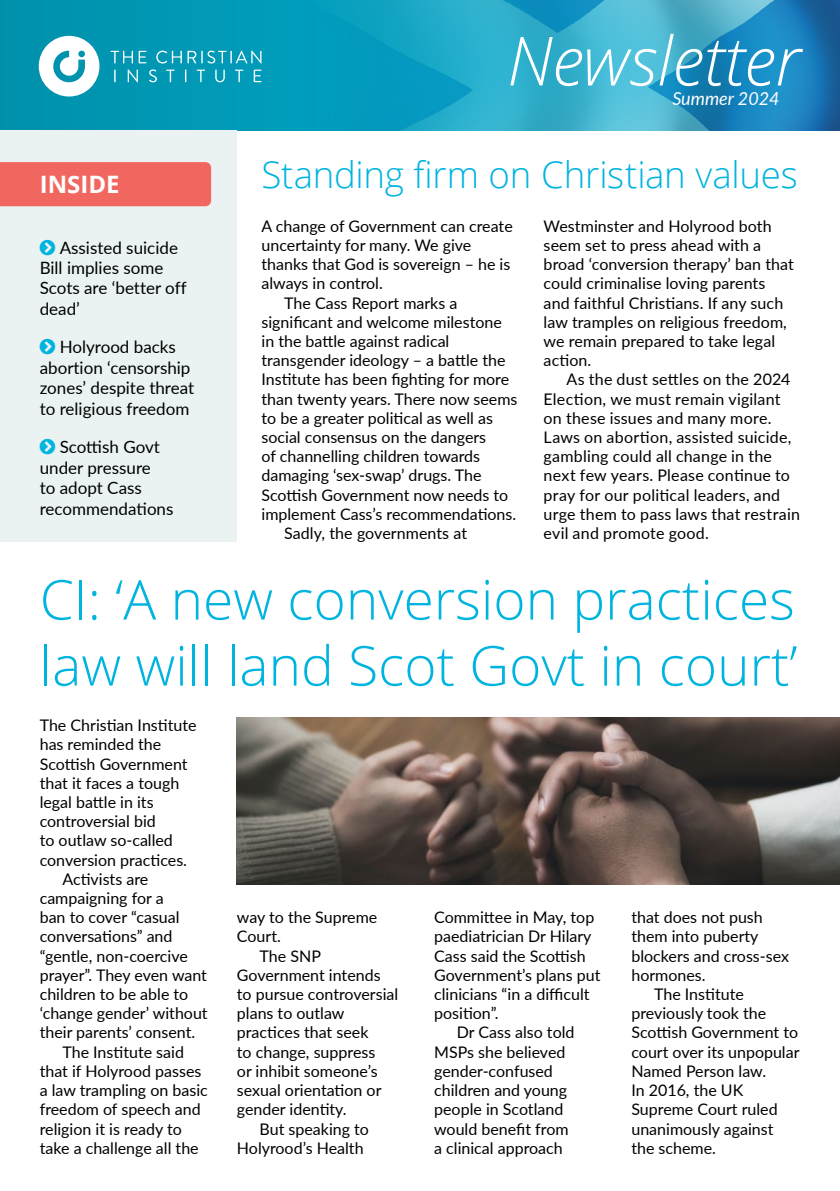
<style>
.page{position:relative;width:840px;height:1191px;background:#fff}
.page>*{position:absolute;margin:0;border:0;box-sizing:border-box;transform-origin:0 0}
.t1{font:italic 300 68px "Open Sans";color:#fff}
.t2{font:300 55px/66px "Open Sans";color:#00b4e0}
.t3{font:300 36.6px "Open Sans";letter-spacing:-.01em;color:#00b4e0}
.t4{font:700 24px "Open Sans";color:#fff}
.t5{font:italic 18px "Lato";color:#fff}
.t6{font:17px/20.4px "Lato";color:#000}
.t7{font:16px/19.2px "Lato";color:#000}
</style>
<div class="page">
<div style="left:0;top:0;width:839px;height:131px;background:#0094b0"></div>
<svg style="left:180px;top:0;width:659px;height:131px"></svg>
<svg style="left:111px;top:51px;width:150px;height:31px"></svg>
<svg style="left:39px;top:36px;width:60px;height:60px"></svg>
<div style="left:0;top:130px;width:236px;height:412px;background:#eaf2f2"></div>
<div style="left:0;top:162px;width:211px;height:44px;background:#f26660"></div>
<img style="left:237px;top:718px;width:602px;height:167px">
<h3 class="t4" style="left:40px;top:175px;width:81px">INSIDE</h3>
<p class="t6" style="left:40px;top:236px;width:148px;text-indent:20px">Assisted suicide<br>Bill implies some<br>Scots are ‘better off dead’</p>
<p class="t6" style="left:40px;top:336px;width:156px;text-align:center">Holyrood backs abortion ‘censorship zones’ despite threat to religious freedom</p>
<p class="t6" style="left:40px;top:436px;width:135px;text-indent:20px">Scottish Govt under pressure<br>to adopt Cass recommendations</p>
<h1 class="t1" style="left:506px;top:22px;width:294px">Newsletter</h1>
<p class="t5" style="left:672px;top:88px;width:109px">Summer 2024</p>
<h3 class="t3" style="left:261px;top:150px;width:537px">Standing firm on Christian values</h3>
<p class="t7" style="left:261px;top:216px;width:252px">A change of Government can create</p>
<p class="t7" style="left:261px;top:235px;width:211px">uncertainty for many. We give</p>
<p class="t7" style="left:261px;top:254px;width:250px">thanks that God is sovereign – he is</p>
<p class="t7" style="left:261px;top:273px;width:123px">always in control.</p>
<p class="t7" style="left:284px;top:292px;width:175px">The Cass Report marks a</p>
<p class="t7" style="left:261px;top:312px;width:242px">significant and welcome milestone</p>
<p class="t7" style="left:261px;top:331px;width:189px">in the battle against radical</p>
<p class="t7" style="left:261px;top:350px;width:245px">transgender ideology – a battle the</p>
<p class="t7" style="left:261px;top:369px;width:249px">Institute has been fighting for more</p>
<p class="t7" style="left:261px;top:388px;width:257px">than twenty years. There now seems</p>
<p class="t7" style="left:261px;top:408px;width:233px">to be a greater political as well as</p>
<p class="t7" style="left:261px;top:427px;width:226px">social consensus on the dangers</p>
<p class="t7" style="left:261px;top:446px;width:220px">of channelling children towards</p>
<p class="t7" style="left:261px;top:465px;width:221px">damaging ‘sex-swap’ drugs. The</p>
<p class="t7" style="left:261px;top:484px;width:248px">Scottish Government now needs to</p>
<p class="t7" style="left:261px;top:504px;width:256px">implement Cass’s recommendations.</p>
<p class="t7" style="left:284px;top:523px;width:184px">Sadly, the governments at</p>
<p class="t7" style="left:543px;top:216px;width:251px">Westminster and Holyrood both seem set to press ahead with a broad ‘conversion therapy’ ban that could criminalise loving parents and faithful Christians. If any such law tramples on religious freedom, we remain prepared to take legal action.</p>
<p class="t7" style="left:543px;top:369px;width:258px;text-indent:23px">As the dust settles on the 2024<br>Election, we must remain vigilant on these issues and many more.<br>Laws on abortion, assisted suicide, gambling could all change in the next few years. Please continue to pray for our political leaders, and urge them to pass laws that restrain evil and promote good.</p>
<h2 class="t2" style="left:40px;top:572px;width:758px">CI: ‘A new conversion practices law will land Scot Govt in court’</h2>
<p class="t7" style="left:40px;top:715px;width:158px">The Christian Institute</p>
<p class="t7" style="left:40px;top:734px;width:123px">has reminded the</p>
<p class="t7" style="left:40px;top:753px;width:149px">Scottish Government</p>
<p class="t7" style="left:40px;top:772px;width:141px">that it faces a tough</p>
<p class="t7" style="left:40px;top:792px;width:115px">legal battle in its</p>
<p class="t7" style="left:40px;top:811px;width:118px">controversial bid</p>
<p class="t7" style="left:40px;top:830px;width:135px">to outlaw so-called</p>
<p class="t7" style="left:40px;top:849px;width:149px">conversion practices.</p>
<p class="t7" style="left:62px;top:868px;width:87px">Activists are</p>
<p class="t7" style="left:40px;top:888px;width:125px">campaigning for a</p>
<p class="t7" style="left:40px;top:907px;width:141px">ban to cover “casual</p>
<p class="t7" style="left:40px;top:926px;width:134px">conversations” and</p>
<p class="t7" style="left:40px;top:945px;width:150px">“gentle, non-coercive</p>
<p class="t7" style="left:40px;top:964px;width:169px">prayer”. They even want</p>
<p class="t7" style="left:40px;top:984px;width:150px">children to be able to</p>
<p class="t7" style="left:40px;top:1003px;width:169px">‘change gender’ without</p>
<p class="t7" style="left:40px;top:1022px;width:157px">their parents’ consent.</p>
<p class="t7" style="left:62px;top:1041px;width:123px">The Institute said</p>
<p class="t7" style="left:40px;top:1060px;width:163px">that if Holyrood passes</p>
<p class="t7" style="left:40px;top:1080px;width:169px">a law trampling on basic</p>
<p class="t7" style="left:40px;top:1099px;width:162px">freedom of speech and</p>
<p class="t7" style="left:40px;top:1118px;width:143px">religion it is ready to</p>
<p class="t7" style="left:40px;top:1137px;width:160px">take a challenge all the</p>
<p class="t7" style="left:237px;top:907px;width:142px">way to the Supreme</p>
<p class="t7" style="left:237px;top:926px;width:45px">Court.</p>
<p class="t7" style="left:259px;top:945px;width:63px">The SNP</p>
<p class="t7" style="left:237px;top:964px;width:145px">Government intends</p>
<p class="t7" style="left:237px;top:984px;width:163px">to pursue controversial</p>
<p class="t7" style="left:237px;top:1003px;width:109px">plans to outlaw</p>
<p class="t7" style="left:237px;top:1022px;width:133px">practices that seek</p>
<p class="t7" style="left:237px;top:1041px;width:140px">to change, suppress</p>
<p class="t7" style="left:237px;top:1060px;width:142px">or inhibit someone’s</p>
<p class="t7" style="left:237px;top:1080px;width:146px">sexual orientation or</p>
<p class="t7" style="left:237px;top:1099px;width:111px">gender identity.</p>
<p class="t7" style="left:259px;top:1118px;width:111px">But speaking to</p>
<p class="t7" style="left:237px;top:1137px;width:128px">Holyrood’s Health</p>
<p class="t7" style="left:631px;top:907px;width:133px">that does not push</p>
<p class="t7" style="left:631px;top:926px;width:128px">them into puberty</p>
<p class="t7" style="left:631px;top:945px;width:159px">blockers and cross-sex</p>
<p class="t7" style="left:631px;top:964px;width:76px">hormones.</p>
<p class="t7" style="left:653px;top:984px;width:91px">The Institute</p>
<p class="t7" style="left:631px;top:1003px;width:136px">previously took the</p>
<p class="t7" style="left:631px;top:1022px;width:168px">Scottish Government to</p>
<p class="t7" style="left:631px;top:1041px;width:169px">court over its unpopular</p>
<p class="t7" style="left:631px;top:1060px;width:136px">Named Person law.</p>
<p class="t7" style="left:631px;top:1080px;width:113px">In 2016, the UK</p>
<p class="t7" style="left:631px;top:1099px;width:148px">Supreme Court ruled</p>
<p class="t7" style="left:631px;top:1118px;width:144px">unanimously against</p>
<p class="t7" style="left:631px;top:1137px;width:86px">the scheme.</p>
<p class="t7" style="left:434px;top:907px;width:161px">Committee in May, top</p>
<p class="t7" style="left:434px;top:926px;width:159px">paediatrician Dr Hilary</p>
<p class="t7" style="left:434px;top:945px;width:153px">Cass said the Scottish</p>
<p class="t7" style="left:434px;top:964px;width:168px">Government’s plans put</p>
<p class="t7" style="left:434px;top:984px;width:157px">clinicians “in a difficult</p>
<p class="t7" style="left:434px;top:1003px;width:66px">position”.</p>
<p class="t7" style="left:456px;top:1022px;width:119px">Dr Cass also told</p>
<p class="t7" style="left:434px;top:1041px;width:133px">MSPs she believed</p>
<p class="t7" style="left:434px;top:1060px;width:120px">gender-confused</p>
<p class="t7" style="left:434px;top:1080px;width:134px">children and young</p>
<p class="t7" style="left:434px;top:1099px;width:131px">people in Scotland</p>
<p class="t7" style="left:434px;top:1118px;width:136px">would benefit from</p>
<p class="t7" style="left:434px;top:1137px;width:130px">a clinical approach</p>
</div>
